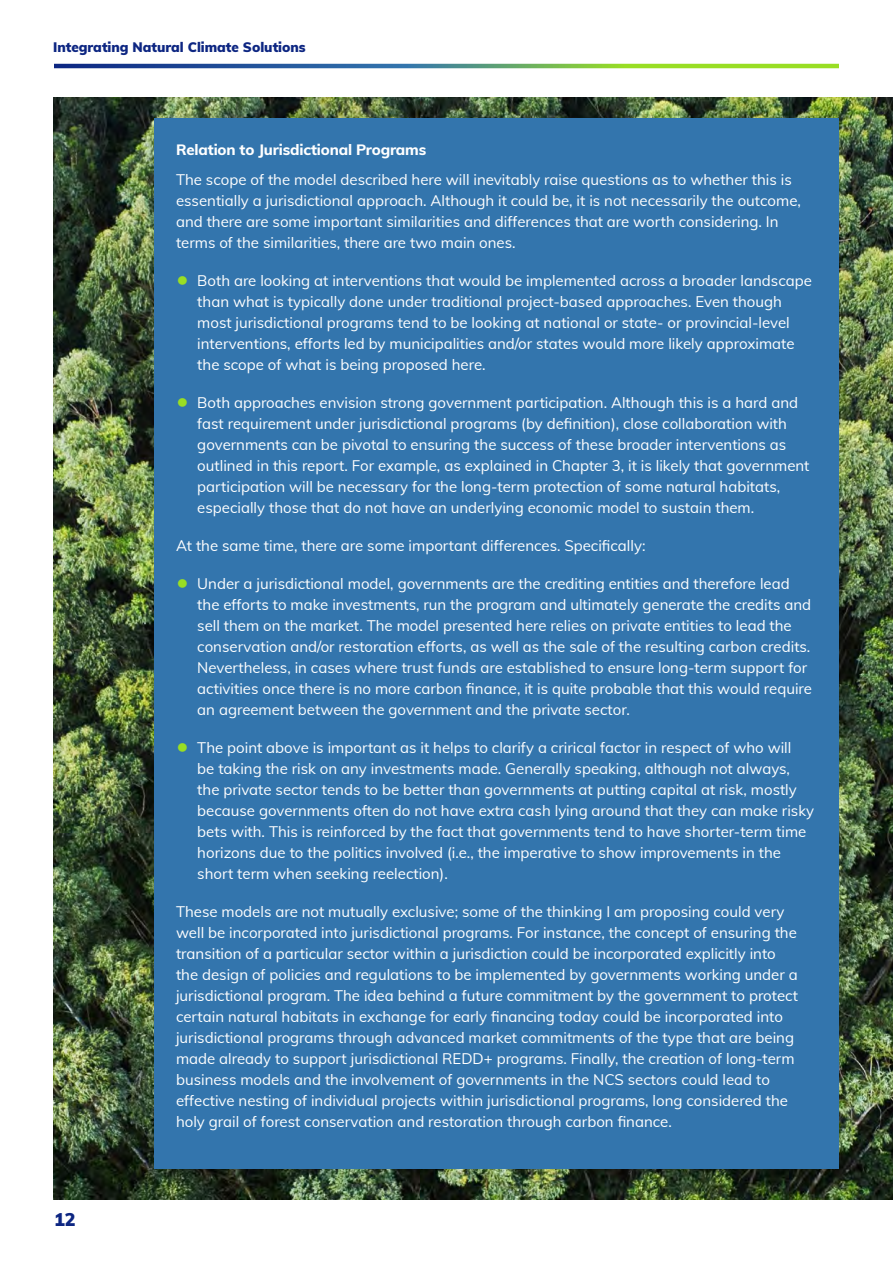
<style>
.page{position:relative;width:893px;height:1263px;background:#fff}
.page>*{position:absolute;margin:0;border:0;box-sizing:border-box;transform-origin:0 0}
.t1{font:900 18px "Muli";color:#0d2682}
.box_body{font:15px/21px "Muli";color:#fff}
.box_header{font:800 15px "Muli";letter-spacing:-.01em;color:#fff}
.t2{font:900 13.5px "Muli";color:#0d2682}
.s1{font-size:24px;color:#99de24}
</style>
<div class="page">
<img style="left:53px;top:98px;width:840px;height:1101px">
<div style="left:155px;top:119px;width:684px;height:1050px;background:#3375ad"></div>
<svg style="left:54px;top:64px;width:785px;height:4px;background:#548e6b"></svg>
<p class="t2" style="left:53px;top:37px;width:254px">Integrating Natural Climate Solutions</p>
<p class="t1" style="left:54px;top:1206px;width:23px">12</p>
<p class="box_header" style="left:176px;top:139px;width:252px">Relation to Jurisdictional Programs</p>
<p class="box_body" style="left:176px;top:168px;width:626px">The scope of the model described here will inevitably raise questions as to whether this is essentially a jurisdictional approach. Although it could be, it is not necessarily the outcome, and there are some important similarities and differences that are worth considering. In terms of the similarities, there are two main ones.</p>
<p class="box_body" style="left:197px;top:269px;width:616px;text-indent:-21px"><span class="s1">•</span> Both are looking at interventions that would be implemented across a broader landscape than what is typically done under traditional project-based approaches. Even though most jurisdictional programs tend to be looking at national or state- or provincial-level interventions, efforts led by municipalities and/or states would more likely approximate the scope of what is being proposed here.</p>
<p class="box_body" style="left:197px;top:391px;width:614px;text-indent:-21px"><span class="s1">•</span> Both approaches envision strong government participation. Although this is a hard and fast requirement under jurisdictional programs (by definition), close collaboration with governments can be pivotal to ensuring the success of these broader interventions as outlined in this report. For example, as explained in Chapter 3, it is likely that government participation will be necessary for the long-term protection of some natural habitats, especially those that do not have an underlying economic model to sustain them.</p>
<p class="box_body" style="left:176px;top:534px;width:471px">At the same time, there are some important differences. Specifically:</p>
<p class="box_body" style="left:197px;top:572px;width:616px;text-indent:-21px"><span class="s1">•</span> Under a jurisdictional model, governments are the crediting entities and therefore lead the efforts to make investments, run the program and ultimately generate the credits and sell them on the market. The model presented here relies on private entities to lead the conservation and/or restoration efforts, as well as the sale of the resulting carbon credits.<br>Nevertheless, in cases where trust funds are established to ensure long-term support for activities once there is no more carbon finance, it is quite probable that this would require an agreement between the government and the private sector.</p>
<p class="box_body" style="left:197px;top:736px;width:618px;text-indent:-21px"><span class="s1">•</span> The point above is important as it helps to clarify a crirical factor in respect of who will<br>be taking the risk on any investments made. Generally speaking, although not always, the private sector tends to be better than governments at putting capital at risk, mostly because governments often do not have extra cash lying around that they can make risky bets with. This is reinforced by the fact that governments tend to have shorter-term time horizons due to the politics involved (i.e., the imperative to show improvements in the short term when seeking reelection).</p>
<p class="box_body" style="left:176px;top:900px;width:623px">These models are not mutually exclusive; some of the thinking I am proposing could very well be incorporated into jurisdictional programs. For instance, the concept of ensuring the transition of a particular sector within a jurisdiction could be incorporated explicitly into the design of policies and regulations to be implemented by governments working under a jurisdictional program. The idea behind a future commitment by the government to protect certain natural habitats in exchange for early financing today could be incorporated into jurisdictional programs through advanced market commitments of the type that are being made already to support jurisdictional REDD+ programs. Finally, the creation of long-term business models and the involvement of governments in the NCS sectors could lead to effective nesting of individual projects within jurisdictional programs, long considered the holy grail of forest conservation and restoration through carbon finance.</p>
</div>
